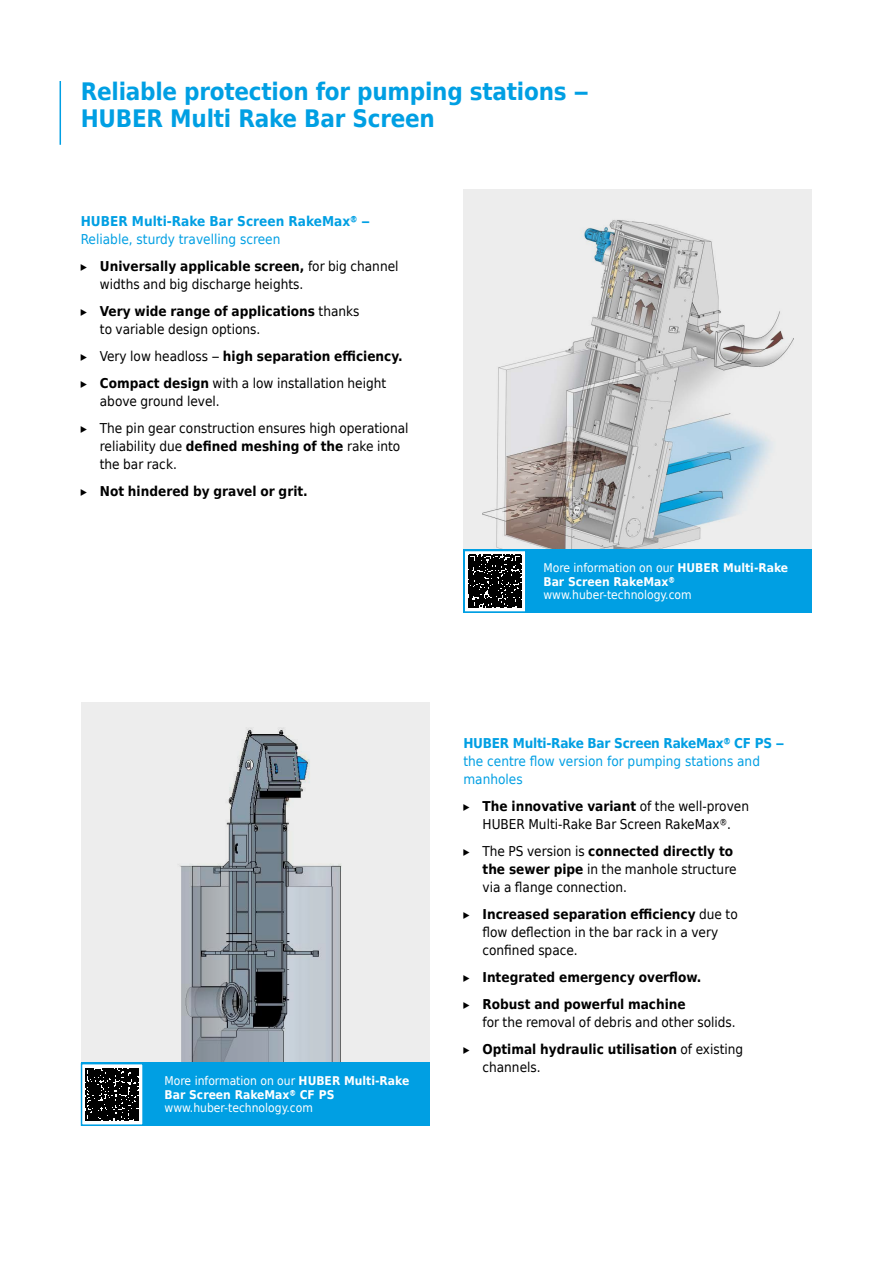
<style>
.page{position:relative;width:893px;height:1263px;background:#fff}
.page>*{position:absolute;margin:0;border:0;box-sizing:border-box;transform-origin:0 0}
.t1{font:700 24px/27px "Huber Tec";letter-spacing:-.01em;color:#009fe3}
.t2{font:13.5px/18px "Huber Tec";color:#000}
.t3{font:13.5px/27px "Huber Tec";color:#009fe3}
.t4{font:700 13.5px/27px "Huber Tec";color:#000}
.t5{font:700 13.5px "Huber Tec";letter-spacing:-.02em;color:#009fe3}
.t6{font:700 13.5px "Huber Tec";color:#009fe3}
.t7{font:700 12px/13.5px "Huber Tec";color:#fff}
.t8{font:12px "Huber Tec";color:#fff}
.s1{color:#000}
.s2{font-weight:700;color:#000}
.s3{font-weight:700}
.s4{font-weight:400}
</style>
<div class="page">
<div style="left:463px;top:190px;width:349px;height:369px;background:#ededed"></div>
<img style="left:482px;top:220px;width:311px;height:330px">
<div style="left:81px;top:703px;width:348px;height:369px;background:#ededed"></div>
<img style="left:149px;top:728px;width:212px;height:335px">
<hr style="left:60px;top:81px;width:1px;height:64px;background:#009fe3">
<div style="left:463px;top:550px;width:349px;height:63px;background:#009fe3"></div>
<div style="left:81px;top:1063px;width:348px;height:63px;background:#009fe3"></div>
<svg style="left:465px;top:552px;width:59px;height:59px"></svg>
<svg style="left:469px;top:555px;width:52px;height:53px;background:#1e1e1e"></svg>
<div style="left:463px;top:550px;width:63px;height:63px;border:1px solid #009fe3"></div>
<div style="left:82px;top:1064px;width:61px;height:61px;background:#fff"></div>
<svg style="left:86px;top:1068px;width:53px;height:53px;background:#1c1c1c"></svg>
<div style="left:81px;top:1063px;width:63px;height:63px;border:1px solid #009fe3"></div>
<h1 class="t1" style="left:81px;top:77px;width:509px">Reliable protection for pumping stations –<br>HUBER Multi Rake Bar Screen</h1>
<p class="t6" style="left:81px;top:210px;width:291px">HUBER Multi-Rake Bar Screen RakeMax® –</p>
<p class="t3" style="left:81px;top:225px;width:319px">Reliable, sturdy travelling screen<br><span class="s1">▸</span> <span class="s2">Universally applicable screen,</span> <span class="s1">for big channel</span></p>
<p class="t2" style="left:81px;top:270px;width:280px;line-height:27px;text-indent:19px">widths and big discharge heights.<br>▸ <span class="s3">Very wide range of applications</span> thanks</p>
<p class="t2" style="left:81px;top:315px;width:323px;line-height:27px;text-indent:19px">to variable design options.<br>▸ Very low headloss – <span class="s3">high separation efficiency. </span>▸ <span class="s3">Compact design</span> with a low installation height</p>
<p class="t2" style="left:81px;top:387px;width:329px;line-height:27px;text-indent:19px">above ground level.<br>▸ The pin gear construction ensures high operational</p>
<p class="t2" style="left:100px;top:436px;width:302px">reliability due <span class="s3">defined meshing of the</span> rake into the bar rack.</p>
<p class="t4" style="left:81px;top:477px;width:229px"><span class="s4">▸</span> Not hindered by gravel or grit.</p>
<p class="t7" style="left:165px;top:1074px;width:246px"><span class="s4">More information on our</span> HUBER Multi-Rake<br>Bar Screen RakeMax® CF PS</p>
<p class="t8" style="left:165px;top:1098px;width:150px">www.huber-technology.com</p>
<p class="t7" style="left:543px;top:561px;width:246px"><span class="s4">More information on our</span> HUBER Multi-Rake<br>Bar Screen RakeMax®</p>
<p class="t8" style="left:543px;top:585px;width:150px">www.huber-technology.com</p>
<p class="t5" style="left:463px;top:732px;width:322px">HUBER Multi-Rake Bar Screen RakeMax® CF PS –</p>
<p class="t3" style="left:463px;top:751px;width:298px;line-height:18px">the centre flow version for pumping stations and manholes</p>
<p class="t2" style="left:463px;top:796px;width:287px;text-align:center">▸ <span class="s3">The innovative variant</span> of the well-proven<br>HUBER Multi-Rake Bar Screen RakeMax®.</p>
<p class="t2" style="left:482px;top:841px;width:255px;text-indent:-19px">▸ The PS version is <span class="s3">connected directly to the sewer pipe</span> in the manhole structure via a flange connection.</p>
<p class="t2" style="left:482px;top:904px;width:257px;text-indent:-19px">▸ <span class="s3">Increased separation efficiency</span> due to flow deflection in the bar rack in a very confined space.</p>
<p class="t4" style="left:463px;top:963px;width:240px"><span class="s4">▸</span> Integrated emergency overflow. <span class="s4">▸</span> Robust and powerful machine</p>
<p class="t2" style="left:463px;top:1008px;width:281px;line-height:27px;text-indent:19px">for the removal of debris and other solids. ▸ <span class="s3">Optimal hydraulic utilisation</span> of existing</p>
<p class="t2" style="left:482px;top:1057px;width:60px">channels.</p>
</div>
